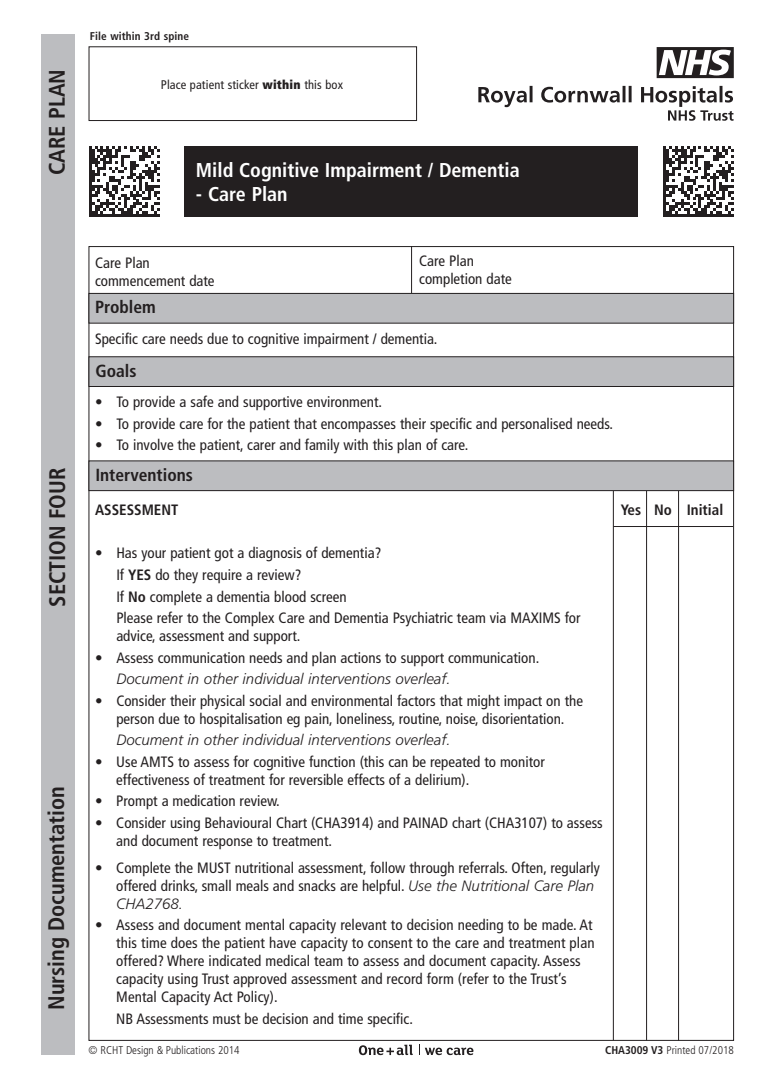
<style>
.page{position:relative;width:780px;height:1088px;background:#fff}
.page>*{position:absolute;margin:0;border:0;box-sizing:border-box;transform-origin:0 0}
.t1{font:700 condensed 22.5px "Frutiger";color:#231f20}
.t2{font:700 condensed 20px "Frutiger";color:#fff}
.t3{font:700 condensed 17.5px "Frutiger";color:#231f20}
.t4{font:condensed 15px/18px "Frutiger";color:#231f20}
.t5{font:italic 300 15px "Frutiger";color:#231f20}
.t6{font:700 condensed 15px "Frutiger";color:#231f20}
.t7{font:condensed 12.5px "Frutiger";letter-spacing:.01em;color:#231f20}
.t8{font:300 condensed 11.25px "Frutiger";color:#231f20}
.t9{font:700 condensed 11.25px "Frutiger";letter-spacing:.01em;color:#231f20}
.s1{font-weight:900}
.s2{font-weight:700}
.s3{font-weight:300;font-style:italic;font-stretch:normal}
</style>
<div class="page">
<hr style="left:646px;top:487px;width:1px;height:553px;background:#231f20">
<hr style="left:678px;top:487px;width:1px;height:553px;background:#231f20">
<hr style="left:613px;top:486px;width:1px;height:554px;background:#231f20">
<div style="left:89px;top:357px;width:644px;height:29px;background:#bcbdc0"></div>
<div style="left:89px;top:356px;width:644px;height:31px;border:1px solid #231f20"></div>
<div style="left:41px;top:34px;width:34px;height:1020px;background:#bcbdc0"></div>
<div style="left:89px;top:461px;width:644px;height:30px;background:#bcbdc0"></div>
<div style="left:89px;top:460px;width:644px;height:31px;border:1px solid #231f20"></div>
<hr style="left:411px;top:246px;width:1px;height:62px;background:#231f20">
<div style="left:89px;top:293px;width:644px;height:30px;background:#bcbdc0"></div>
<div style="left:89px;top:293px;width:644px;height:30px;border:1px solid #231f20"></div>
<hr style="left:613px;top:526px;width:120px;height:1px;background:#231f20">
<svg style="left:359px;top:1045px;width:54px;height:10px"></svg>
<svg style="left:419px;top:1044px;width:54px;height:11px"></svg>
<div style="left:184px;top:146px;width:453px;height:71px;background:#231f20"></div>
<svg style="left:478px;top:86px;width:255px;height:35px"></svg>
<svg style="left:656px;top:47px;width:77px;height:31px"></svg>
<svg style="left:663px;top:146px;width:70px;height:71px"></svg>
<svg style="left:89px;top:146px;width:70px;height:71px"></svg>
<div style="left:89px;top:46px;width:328px;height:75px;border:1px solid #231f20"></div>
<h1 class="t1" style="left:48px;top:175px;width:108px;rotate:-90deg">CARE PLAN</h1>
<p class="t9" style="left:90px;top:32px;width:101px">File within 3rd spine</p>
<p class="t7" style="left:161px;top:80px;width:183px">Place patient sticker <span class="s1">within</span> this box</p>
<h2 class="t2" style="left:196px;top:162px;width:325px">Mild Cognitive Impairment / Dementia</h2>
<h2 class="t2" style="left:196px;top:186px;width:93px">- Care Plan</h2>
<h1 class="t1" style="left:48px;top:607px;width:140px;rotate:-90deg">SECTION FOUR</h1>
<h1 class="t1" style="left:47px;top:1010px;width:225px;rotate:-90deg">Nursing Documentation</h1>
<p class="t4" style="left:95px;top:254px;width:121px">Care Plan commencement date</p>
<p class="t4" style="left:419px;top:253px;width:94px">Care Plan completion date</p>
<p class="t3" style="left:95px;top:300px;width:62px">Problem</p>
<p class="t4" style="left:95px;top:331px;width:344px">Specific care needs due to cognitive impairment / dementia.</p>
<p class="t3" style="left:95px;top:364px;width:43px">Goals</p>
<p class="t4" style="left:95px;top:394px;width:288px">• To provide a safe and supportive environment.</p>
<p class="t4" style="left:95px;top:416px;width:519px">• To provide care for the patient that encompasses their specific and personalised needs.</p>
<p class="t4" style="left:95px;top:437px;width:375px">• To involve the patient, carer and family with this plan of care.</p>
<p class="t3" style="left:95px;top:468px;width:99px">Interventions</p>
<p class="t6" style="left:95px;top:504px;width:85px">ASSESSMENT</p>
<p class="t4" style="left:116px;top:544px;width:465px;line-height:21.5px;text-indent:-21px">• Has your patient got a diagnosis of dementia?<br>If <span class="s2">YES</span> do they require a review?<br>If <span class="s2">No</span> complete a dementia blood screen<br>Please refer to the Complex Care and Dementia Psychiatric team via MAXIMS for</p>
<p class="t4" style="left:116px;top:628px;width:185px">advice, assessment and support.</p>
<p class="t4" style="left:95px;top:649px;width:445px">• Assess communication needs and plan actions to support communication.</p>
<p class="t5" style="left:116px;top:673px;width:335px">Document in other individual interventions overleaf.</p>
<p class="t4" style="left:95px;top:693px;width:489px;text-align:center">• Consider their physical social and environmental factors that might impact on the person due to hospitalisation eg pain, loneliness, routine, noise, disorientation.</p>
<p class="t5" style="left:116px;top:734px;width:335px">Document in other individual interventions overleaf.</p>
<p class="t4" style="left:116px;top:754px;width:430px;text-indent:-21px">• Use AMTS to assess for cognitive function (this can be repeated to monitor effectiveness of treatment for reversible effects of a delirium).</p>
<p class="t4" style="left:95px;top:793px;width:186px">• Prompt a medication review.</p>
<p class="t4" style="left:116px;top:815px;width:488px;text-indent:-21px">• Consider using Behavioural Chart (CHA3914) and PAINAD chart (CHA3107) to assess and document response to treatment.</p>
<p class="t4" style="left:116px;top:860px;width:485px;text-indent:-21px">• Complete the MUST nutritional assessment, follow through referrals. Often, regularly offered drinks, small meals and snacks are helpful. <span class="s3">Use the Nutritional Care Plan<br>CHA2768.</span></p>
<p class="t4" style="left:116px;top:917px;width:480px;text-indent:-21px">• Assess and document mental capacity relevant to decision needing to be made. At this time does the patient have capacity to consent to the care and treatment plan offered? Where indicated medical team to assess and document capacity. Assess capacity using Trust approved assessment and record form (refer to the Trust’s Mental Capacity Act Policy).</p>
<p class="t4" style="left:116px;top:1011px;width:298px">NB Assessments must be decision and time specific.</p>
<p class="t6" style="left:620px;top:504px;width:104px">Yes No Initial</p>
<p class="t8" style="left:89px;top:1046px;width:152px">© RCHT Design &amp; Publications 2014</p>
<p class="t8" style="left:605px;top:1046px;width:130px"><span class="s2">CHA3009 V3</span> Printed 07/2018</p>
</div>
